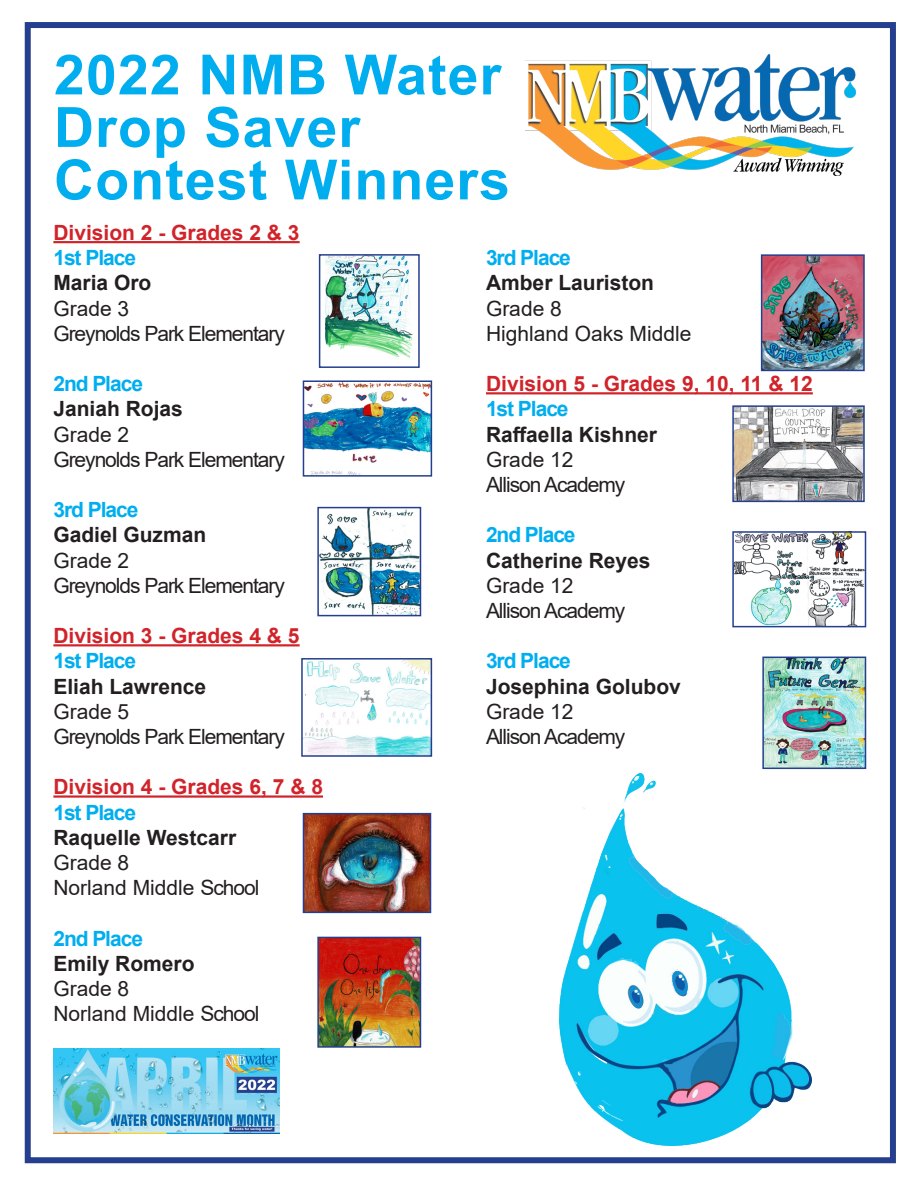
<style>
.page{position:relative;width:918px;height:1188px;background:#fff}
.page>*{position:absolute;margin:0;border:0;box-sizing:border-box;transform-origin:0 0}
.t1{font:700 55.5px "Arial";letter-spacing:.02em;color:#00aeef}
.t2{font:21px "Arial";letter-spacing:-.05em;color:#231f20}
.t3{font:700 21px "Arial";color:#231f20}
.t4{font:700 21px "Arial";color:#d1232a}
.t5{font:700 21px "Arial";letter-spacing:-.05em;color:#00aeef}
.t6{font:21px "Arial";color:#231f20}
</style>
<div class="page">
<hr style="left:53px;top:241px;width:247px;height:2px;background:#d1232a">
<hr style="left:53px;top:644px;width:247px;height:2px;background:#d1232a">
<hr style="left:53px;top:795px;width:270px;height:3px;background:#d1232a">
<hr style="left:486px;top:392px;width:327px;height:2px;background:#d1232a">
<img style="left:525px;top:54px;width:330px;height:122px">
<img style="left:559px;top:773px;width:253px;height:373px">
<img style="left:54px;top:1048px;width:226px;height:86px">
<div style="left:25px;top:22px;width:871px;height:1141px;border:6px solid #253f8e"></div>
<img style="left:326px;top:257px;width:87px;height:101px">
<div style="left:319px;top:254px;width:101px;height:114px;border:2px solid #253f8e"></div>
<img style="left:306px;top:383px;width:123px;height:91px">
<div style="left:303px;top:380px;width:129px;height:97px;border:2px solid #253f8e"></div>
<img style="left:320px;top:510px;width:98px;height:103px">
<div style="left:317px;top:507px;width:104px;height:109px;border:2px solid #253f8e"></div>
<img style="left:304px;top:661px;width:125px;height:93px">
<div style="left:301px;top:658px;width:131px;height:99px;border:2px solid #253f8e"></div>
<img style="left:306px;top:816px;width:122px;height:94px">
<div style="left:303px;top:813px;width:128px;height:100px;border:2px solid #253f8e"></div>
<img style="left:320px;top:940px;width:98px;height:105px">
<div style="left:317px;top:937px;width:104px;height:111px;border:2px solid #253f8e"></div>
<img style="left:764px;top:257px;width:98px;height:111px">
<div style="left:761px;top:254px;width:104px;height:117px;border:2px solid #253f8e"></div>
<img style="left:735px;top:408px;width:127px;height:91px">
<div style="left:732px;top:405px;width:133px;height:97px;border:2px solid #253f8e"></div>
<img style="left:735px;top:534px;width:128px;height:90px">
<div style="left:732px;top:531px;width:134px;height:96px;border:2px solid #253f8e"></div>
<img style="left:765px;top:660px;width:98px;height:106px">
<div style="left:762px;top:657px;width:104px;height:112px;border:2px solid #253f8e"></div>
<p class="t1" style="left:54px;top:36px;width:449px">2022 NMB Water</p>
<p class="t1" style="left:54px;top:88px;width:308px">Drop Saver</p>
<p class="t1" style="left:54px;top:141px;width:457px">Contest Winners</p>
<p class="t4" style="left:53px;top:218px;width:248px">Division 2 - Grades 2 &amp; 3</p>
<p class="t5" style="left:53px;top:243px;width:84px">1st Place</p>
<p class="t3" style="left:53px;top:268px;width:100px">Maria Oro</p>
<p class="t2" style="left:53px;top:294px;width:77px">Grade 3</p>
<p class="t2" style="left:53px;top:319px;width:233px">Greynolds Park Elementary</p>
<p class="t5" style="left:53px;top:369px;width:91px">2nd Place</p>
<p class="t3" style="left:53px;top:394px;width:131px">Janiah Rojas</p>
<p class="t2" style="left:53px;top:420px;width:77px">Grade 2</p>
<p class="t2" style="left:53px;top:445px;width:233px">Greynolds Park Elementary</p>
<p class="t5" style="left:53px;top:495px;width:86px">3rd Place</p>
<p class="t3" style="left:53px;top:520px;width:154px">Gadiel Guzman</p>
<p class="t2" style="left:53px;top:546px;width:77px">Grade 2</p>
<p class="t2" style="left:53px;top:571px;width:233px">Greynolds Park Elementary</p>
<p class="t4" style="left:53px;top:621px;width:248px">Division 3 - Grades 4 &amp; 5</p>
<p class="t5" style="left:53px;top:646px;width:84px">1st Place</p>
<p class="t3" style="left:53px;top:671px;width:154px">Eliah Lawrence</p>
<p class="t2" style="left:53px;top:697px;width:77px">Grade 5</p>
<p class="t2" style="left:53px;top:722px;width:233px">Greynolds Park Elementary</p>
<p class="t4" style="left:53px;top:772px;width:271px">Division 4 - Grades 6, 7 &amp; 8</p>
<p class="t5" style="left:53px;top:797px;width:84px">1st Place</p>
<p class="t3" style="left:53px;top:823px;width:184px">Raquelle Westcarr</p>
<p class="t2" style="left:53px;top:848px;width:77px">Grade 8</p>
<p class="t6" style="left:53px;top:873px;width:208px">Norland Middle School</p>
<p class="t5" style="left:53px;top:923px;width:91px">2nd Place</p>
<p class="t3" style="left:53px;top:949px;width:143px">Emily Romero</p>
<p class="t2" style="left:53px;top:974px;width:77px">Grade 8</p>
<p class="t6" style="left:53px;top:999px;width:208px">Norland Middle School</p>
<p class="t5" style="left:486px;top:243px;width:86px">3rd Place</p>
<p class="t3" style="left:486px;top:268px;width:170px">Amber Lauriston</p>
<p class="t2" style="left:486px;top:294px;width:77px">Grade 8</p>
<p class="t6" style="left:486px;top:319px;width:207px">Highland Oaks Middle</p>
<p class="t4" style="left:486px;top:369px;width:328px">Division 5 - Grades 9, 10, 11 &amp; 12</p>
<p class="t5" style="left:486px;top:394px;width:84px">1st Place</p>
<p class="t3" style="left:486px;top:419px;width:173px">Raffaella Kishner</p>
<p class="t2" style="left:486px;top:445px;width:89px">Grade 12</p>
<p class="t2" style="left:486px;top:470px;width:141px">Allison Academy</p>
<p class="t5" style="left:486px;top:520px;width:91px">2nd Place</p>
<p class="t3" style="left:486px;top:545px;width:166px">Catherine Reyes</p>
<p class="t2" style="left:486px;top:571px;width:89px">Grade 12</p>
<p class="t2" style="left:486px;top:596px;width:141px">Allison Academy</p>
<p class="t5" style="left:486px;top:646px;width:86px">3rd Place</p>
<p class="t3" style="left:486px;top:671px;width:196px">Josephina Golubov</p>
<p class="t2" style="left:486px;top:697px;width:89px">Grade 12</p>
<p class="t2" style="left:486px;top:722px;width:141px">Allison Academy</p>
</div>
